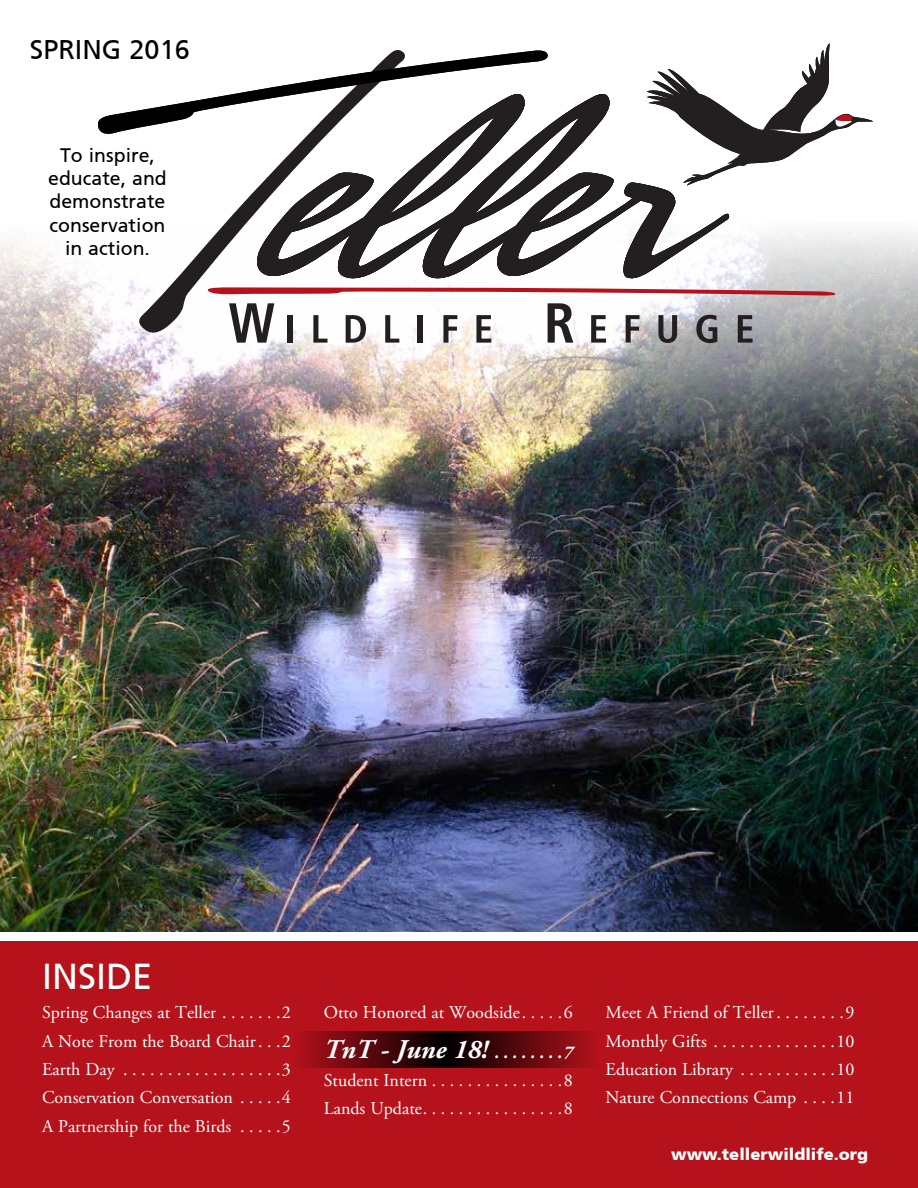
<style>
.page{position:relative;width:918px;height:1188px;background:#fff}
.page>*{position:absolute;margin:0;border:0;box-sizing:border-box;transform-origin:0 0}
.t1{font:36px "Frutiger CE";color:#fff}
.t2{font:italic 700 27px "Adobe Garamond Pro";color:#fff}
.t3{font:27px "Frutiger CE";color:#000}
.t4{font:19.5px/23.4px "Frutiger CE";color:#000;text-align:center}
.t5{font:18px/28.3px "Adobe Garamond Pro";color:#fff;text-align:justify}
.t6{font:900 16.5px "Frutiger CE";color:#fff}
.s1{font-size:18px}
</style>
<div class="page">
<img style="left:0;top:232px;width:918px;height:700px">
<div style="left:0;top:942px;width:918px;height:246px;background:#b5121b"></div>
<svg style="left:229px;top:337px;width:45px;height:6px"></svg>
<div style="left:288px;top:315px;width:5px;height:28px;background:#231f20"></div>
<svg style="left:313px;top:337px;width:15px;height:6px"></svg>
<svg style="left:346px;top:337px;width:20px;height:6px"></svg>
<svg style="left:385px;top:337px;width:14px;height:6px"></svg>
<div style="left:418px;top:315px;width:5px;height:28px;background:#231f20"></div>
<svg style="left:443px;top:337px;width:14px;height:6px"></svg>
<svg style="left:476px;top:337px;width:15px;height:6px"></svg>
<svg style="left:548px;top:303px;width:25px;height:40px"></svg>
<svg style="left:591px;top:315px;width:15px;height:28px"></svg>
<svg style="left:626px;top:315px;width:14px;height:28px"></svg>
<svg style="left:658px;top:315px;width:19px;height:28px"></svg>
<svg style="left:696px;top:315px;width:21px;height:28px"></svg>
<svg style="left:738px;top:315px;width:15px;height:28px"></svg>
<svg style="left:98px;top:189px;width:450px;height:148px"></svg>
<svg style="left:207px;top:287px;width:628px;height:9px"></svg>
<svg style="left:256px;top:188px;width:474px;height:96px"></svg>
<svg style="left:98px;top:43px;width:775px;height:145px"></svg>
<svg style="left:302px;top:1032px;width:288px;height:36px;background:#54070c"></svg>
<h2 class="t3" style="left:30px;top:34px;width:161px">SPRING 2016</h2>
<p class="t4" style="left:48px;top:143px;width:120px">To inspire, educate, and demonstrate conservation in action.</p>
<h1 class="t1" style="left:42px;top:956px;width:112px">INSIDE</h1>
<p class="t5" style="left:42px;top:999px;width:250px">Spring Changes at Teller . . . . . . 2<br>A Note From the Board Chair . . 2<br>Earth Day . . . . . . . . . . . . . . . . . 3<br>Conservation Conversation . . . . 4<br>A Partnership for the Birds . . . . 5</p>
<p class="t5" style="left:324px;top:999px;width:250px">Otto Honored at Woodside . . . . 6</p>
<h2 class="t2" style="left:324px;top:1033px;width:251px">TnT - June 18! <span class="s1">. . . . . . . 7</span></h2>
<p class="t5" style="left:324px;top:1067px;width:250px">Student Intern . . . . . . . . . . . . . . 8<br>Lands Update . . . . . . . . . . . . . . . 8</p>
<p class="t5" style="left:606px;top:999px;width:250px">Meet A Friend of Teller . . . . . . . 9<br>Monthly Gifts . . . . . . . . . . . . . 10<br>Education Library . . . . . . . . . . 10<br>Nature Connections Camp . . . 11</p>
<p class="t6" style="left:671px;top:1144px;width:199px">www.tellerwildlife.org</p>
</div>
